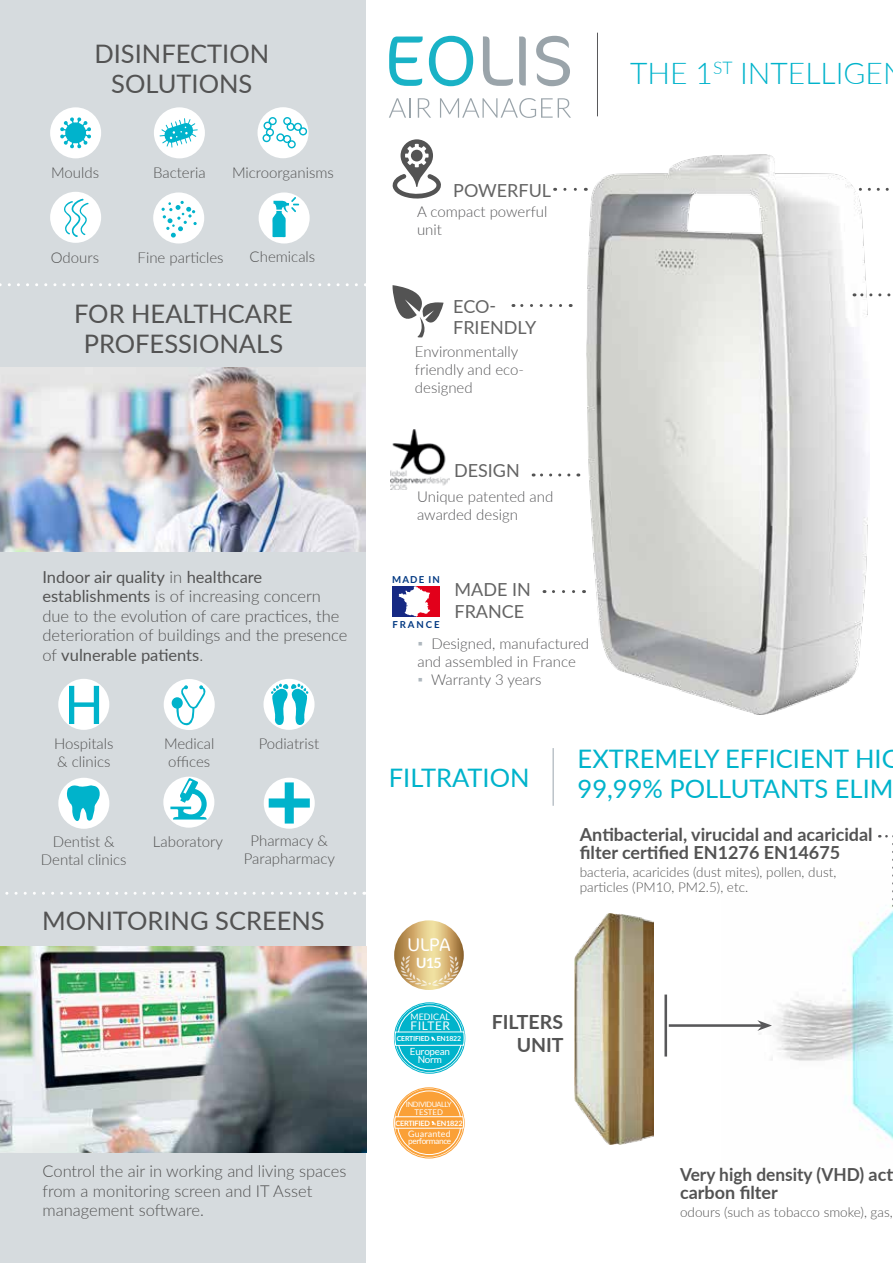
<style>
.page{position:relative;width:893px;height:1263px;background:#fff}
.page>*{position:absolute;margin:0;border:0;box-sizing:border-box;transform-origin:0 0}
.t1{font:800 74.85px "Rockwell";color:#00b3cb}
.t2{font:300 30px "Lato";color:#00b3cb}
.t3{font:25.5px/30px "Lato";color:#535353;text-align:center}
.t4{font:25.5px "Lato";color:#00b3cb}
.t5{font:700 19.5px "Lato";color:#535353}
.t6{font:300 18.6px "Cocon";color:#fff}
.t7{font:700 18px/18px "Lato";color:#535353}
.t8{font:18px/21.6px "Lato";color:#646464}
.t9{font:700 18px/18px "Lato";color:#535353;scale:.96 1}
.t10{font:300 16.5px/19.5px "Lato";color:#535353}
.t11{font:300 15px/18px "Lato";color:#535353}
.t12{font:300 15px/18px "Lato";color:#58585a}
.t13{font:700 14.25px "Lato";color:#fff}
.t14{font:300 13.5px/15px "Lato";color:#535353}
.t15{font:11.85px "Lato";letter-spacing:.045em;color:#fff}
.t16{font:9.9px/8.6px "Lato";letter-spacing:-.025em;color:#fff;text-align:center}
.t17{font:700 9.6px "Lato";color:#003882}
.t18{font:8.85px "Lato";letter-spacing:.005em;color:#fff}
.t19{font:8.4px "Lato";letter-spacing:-.05em;color:#fff}
.t20{font:7.8px "Lato";color:#fff}
.t21{font:700 7.35px "Lato";letter-spacing:-.035em;color:#fff}
.t22{font:7.35px "Lato";letter-spacing:-.05em;color:#fff}
.t23{font:700 6.9px "Lato";letter-spacing:-.025em;color:#fff}
.s1{font-weight:400}
.s2{color:#aeb7be}
</style>
<div class="page">
<img style="left:759px;top:905px;width:134px;height:235px">
<div style="left:0;top:0;width:366px;height:1263px;background:#d6dbde"></div>
<hr style="left:597px;top:33px;width:1px;height:83px;background:#58585a">
<svg style="left:389px;top:37px;width:34px;height:49px"></svg>
<svg style="left:429px;top:36px;width:44px;height:50px"></svg>
<svg style="left:483px;top:36px;width:30px;height:50px"></svg>
<svg style="left:519px;top:37px;width:7px;height:49px"></svg>
<svg style="left:536px;top:36px;width:34px;height:50px"></svg>
<svg style="left:389px;top:98px;width:22px;height:20px"></svg>
<svg style="left:418px;top:98px;width:13px;height:20px"></svg>
<svg style="left:440px;top:98px;width:131px;height:20px"></svg>
<img style="left:574px;top:913px;width:80px;height:231px">
<svg style="left:395px;top:1004px;width:69px;height:68px;background:#12b8ce"></svg>
<svg style="left:394px;top:1031px;width:71px;height:15px"></svg>
<div style="left:395px;top:1089px;width:68px;height:68px;background:#faa037;border-radius:50%"></div>
<svg style="left:394px;top:1116px;width:70px;height:13px"></svg>
<hr style="left:664px;top:994px;width:3px;height:62px;background:#58585a">
<hr style="left:669px;top:1024px;width:93px;height:3px;background:#58585a">
<svg style="left:757px;top:1020px;width:15px;height:11px"></svg>
<svg style="left:892px;top:844px;width:1px;height:63px"></svg>
<hr style="left:553px;top:748px;width:1px;height:58px;background:#9aa5ae">
<svg style="left:394px;top:920px;width:70px;height:70px;background:#d0b175"></svg>
<svg style="left:400px;top:956px;width:59px;height:30px;background:#ddc490"></svg>
<svg style="left:0;top:283px;width:356px;height:3px"></svg>
<div style="left:50px;top:192px;width:51px;height:51px;background:#fff;border-radius:50%"></div>
<svg style="left:64px;top:199px;width:25px;height:38px"></svg>
<div style="left:154px;top:107px;width:51px;height:51px;background:#fff;border-radius:50%"></div>
<svg style="left:160px;top:118px;width:38px;height:30px"></svg>
<div style="left:50px;top:107px;width:51px;height:51px;background:#fff;border-radius:50%"></div>
<svg style="left:60px;top:117px;width:31px;height:31px"></svg>
<div style="left:258px;top:107px;width:51px;height:51px;background:#fff;border-radius:50%"></div>
<svg style="left:262px;top:116px;width:46px;height:33px"></svg>
<div style="left:164px;top:679px;width:51px;height:51px;background:#fff;border-radius:50%"></div>
<svg style="left:176px;top:685px;width:32px;height:41px"></svg>
<div style="left:172px;top:697px;width:11px;height:12px;background:#00b3cb;border-radius:50%"></div>
<div style="left:58px;top:778px;width:51px;height:51px;background:#fff;border-radius:50%"></div>
<svg style="left:65px;top:783px;width:36px;height:42px"></svg>
<div style="left:263px;top:679px;width:52px;height:51px;background:#fff;border-radius:50%"></div>
<svg style="left:270px;top:683px;width:39px;height:44px"></svg>
<div style="left:264px;top:778px;width:51px;height:51px;background:#fff;border-radius:50%"></div>
<div style="left:163px;top:777px;width:51px;height:51px;background:#fff;border-radius:50%"></div>
<svg style="left:170px;top:778px;width:37px;height:41px"></svg>
<div style="left:153px;top:192px;width:51px;height:51px;background:#fff;border-radius:50%"></div>
<svg style="left:162px;top:201px;width:35px;height:37px"></svg>
<img style="left:0;top:946px;width:366px;height:207px">
<svg style="left:5px;top:892px;width:350px;height:3px"></svg>
<svg style="left:870px;top:188px;width:19px;height:3px"></svg>
<img style="left:587px;top:154px;width:283px;height:560px">
<svg style="left:392px;top:139px;width:49px;height:60px"></svg>
<svg style="left:565px;top:188px;width:21px;height:3px"></svg>
<svg style="left:513px;top:304px;width:48px;height:3px"></svg>
<svg style="left:533px;top:473px;width:36px;height:3px"></svg>
<svg style="left:544px;top:590px;width:30px;height:3px"></svg>
<div style="left:416px;top:586px;width:24px;height:30px;background:#e2001a"></div>
<div style="left:392px;top:586px;width:24px;height:30px;background:#162983"></div>
<svg style="left:399px;top:586px;width:31px;height:31px"></svg>
<img style="left:391px;top:430px;width:58px;height:60px">
<svg style="left:393px;top:285px;width:51px;height:52px"></svg>
<svg style="left:854px;top:293px;width:37px;height:3px"></svg>
<div style="left:259px;top:192px;width:51px;height:51px;background:#fff;border-radius:50%"></div>
<svg style="left:272px;top:197px;width:27px;height:40px"></svg>
<img style="left:0;top:368px;width:366px;height:184px">
<div style="left:58px;top:679px;width:51px;height:51px;background:#fff;border-radius:50%"></div>
<svg style="left:69px;top:686px;width:30px;height:38px"></svg>
<h3 class="t3" style="left:94px;top:38px;width:176px">DISINFECTION<br>SOLUTIONS</h3>
<p class="t11" style="left:51px;top:163px;width:49px">Moulds</p>
<p class="t11" style="left:51px;top:248px;width:50px">Odours</p>
<p class="t11" style="left:153px;top:163px;width:54px">Bacteria</p>
<p class="t11" style="left:232px;top:163px;width:103px">Microorganisms</p>
<p class="t11" style="left:138px;top:248px;width:87px">Fine particles</p>
<p class="t11" style="left:250px;top:247px;width:67px">Chemicals</p>
<h3 class="t3" style="left:74px;top:298px;width:18px">for</h3>
<h3 class="t3" style="left:131px;top:298px;width:163px">HEALTHCARE</h3>
<h3 class="t3" style="left:84px;top:328px;width:17px">professionals</h3>
<p class="t10" style="left:42px;top:566px;width:307px"><span class="s1">Indoor air quality</span> in <span class="s1">healthcare establishments</span> is of increasing concern due to the evolution of care practices, the deterioration of buildings and the presence of <span class="s1">vulnerable patients</span>.</p>
<p class="t11" style="left:54px;top:734px;width:61px">Hospitals &amp; clinics</p>
<p class="t11" style="left:164px;top:734px;width:52px">Medical offices</p>
<p class="t11" style="left:259px;top:734px;width:62px">Podiatrist</p>
<h1 class="t1" style="left:264px;top:760px;width:52px">+</h1>
<p class="t11" style="left:41px;top:832px;width:87px;text-align:center">Dentist &amp;<br>Dental clinics</p>
<p class="t11" style="left:153px;top:832px;width:72px">Laboratory</p>
<p class="t11" style="left:244px;top:831px;width:93px;text-align:center">Pharmacy &amp;<br>Parapharmacy</p>
<h3 class="t3" style="left:42px;top:905px;width:284px">MONITORING SCREENS</h3>
<p class="t10" style="left:42px;top:1161px;width:306px">Control the air in working and living spaces from a monitoring screen and IT Asset management software.</p>
<p class="t8" style="left:453px;top:179px;width:26px">Powe</p>
<p class="t8" style="left:507px;top:179px;width:45px">rfu l</p>
<p class="t12" style="left:417px;top:202px;width:132px">A compact powerful unit</p>
<p class="t8" style="left:453px;top:295px;width:44px">eco&shy;friendly</p>
<p class="t12" style="left:415px;top:342px;width:111px">Environmentally friendly and eco&shy;designed</p>
<p class="t8" style="left:454px;top:459px;width:25px">Design</p>
<p class="t12" style="left:417px;top:487px;width:138px">Unique patented and awarded design</p>
<p class="t17" style="left:392px;top:572px;width:9px">MADE</p>
<p class="t17" style="left:428px;top:572px;width:6px">IN</p>
<p class="t17" style="left:392px;top:617px;width:17px">FRANCE</p>
<p class="t8" style="left:455px;top:578px;width:78px">MADE IN<br>FRANCE</p>
<p class="t12" style="left:417px;top:634px;width:173px"><span class="s2">▪</span> Designed, manufactured and assembled in France</p>
<p class="t12" style="left:417px;top:670px;width:126px"><span class="s2">▪</span> Warranty 3 years</p>
<h2 class="t2" style="left:630px;top:52px;width:125px">The 1<sup>st</sup> intelli</h2>
<h2 class="t2" style="left:843px;top:52px;width:39px">ge</h2>
<h3 class="t4" style="left:389px;top:760px;width:142px">FILTRATION</h3>
<p class="t6" style="left:407px;top:934px;width:45px">ULPA</p>
<p class="t13" style="left:416px;top:955px;width:27px">U15</p>
<h3 class="t4" style="left:578px;top:741px;width:80px">Ext reme</h3>
<h3 class="t4" style="left:693px;top:741px;width:124px">ly efficient</h3>
<h3 class="t4" style="left:855px;top:741px;width:47px">hig</h3>
<h3 class="t4" style="left:578px;top:771px;width:109px">99,99% pollutants</h3>
<h3 class="t4" style="left:835px;top:771px;width:16px">elim</h3>
<p class="t7" style="left:580px;top:825px;width:294px">Antibacterial, virucidal and acaricidal filter certified EN1276 EN14675</p>
<p class="t14" style="left:580px;top:864px;width:258px">bacteria, acaricides (dust mites), pollen, dust, particles (PM10, PM2.5), etc.</p>
<p class="t18" style="left:410px;top:1011px;width:41px">MEDICAL</p>
<p class="t15" style="left:410px;top:1019px;width:41px">FILTER</p>
<p class="t16" style="left:410px;top:1047px;width:42px">European<br>Norm</p>
<p class="t23" style="left:397px;top:1035px;width:66px">CERTIFIED EN1822</p>
<p class="t22" style="left:406px;top:1100px;width:48px">INDIVIDUALLY</p>
<p class="t18" style="left:408px;top:1128px;width:44px">Guaranted</p>
<p class="t19" style="left:408px;top:1136px;width:45px">performance</p>
<p class="t20" style="left:414px;top:1107px;width:30px">TESTED</p>
<p class="t21" style="left:395px;top:1119px;width:69px">CERTIFIED EN1822</p>
<p class="t5" style="left:492px;top:1007px;width:22px">FILTERS</p>
<p class="t5" style="left:517px;top:1031px;width:26px">UNIT</p>
<p class="t9" style="left:680px;top:1164px;width:228px">Very high density (VHD) acti carbon filter</p>
<p class="t14" style="left:680px;top:1204px;width:214px">odours (such as tobacco smoke), gas,</p>
</div>
